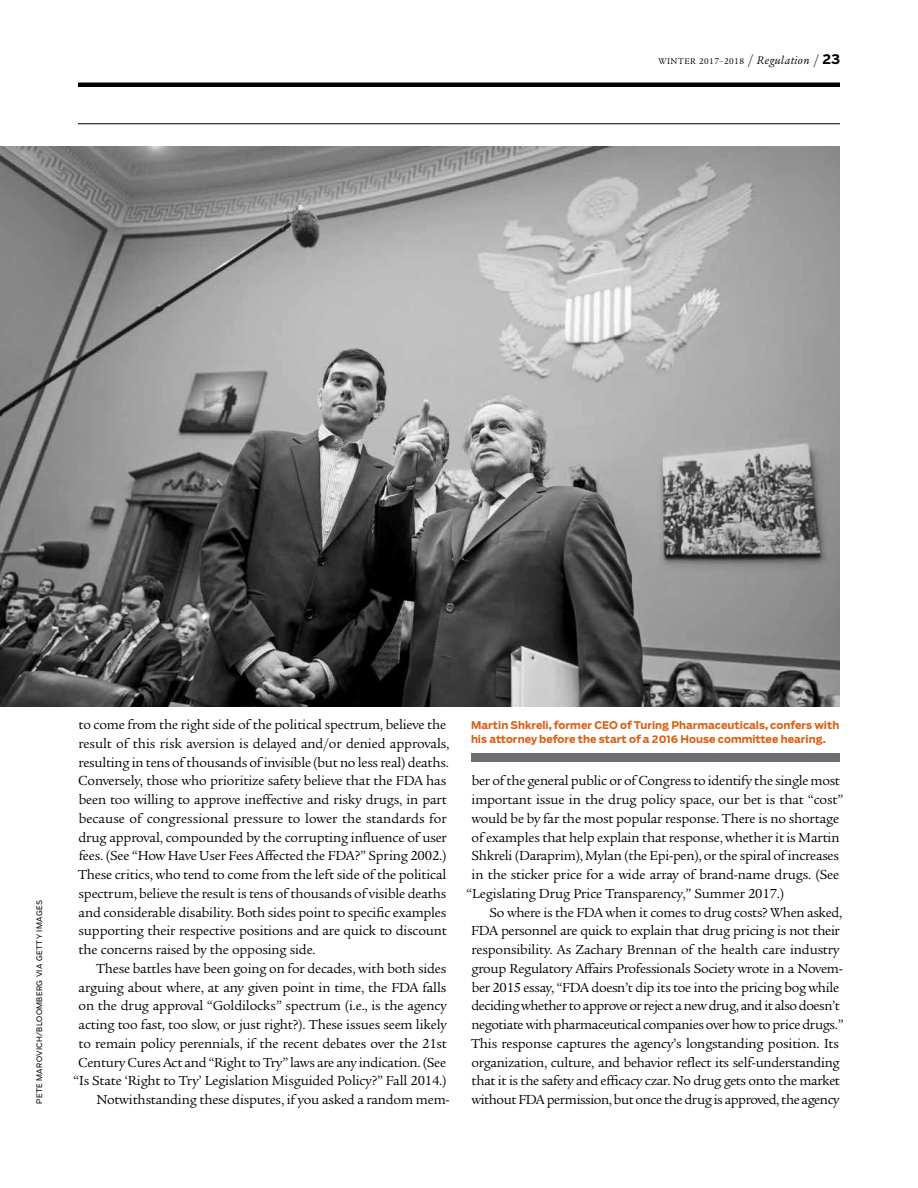
<style>
.page{position:relative;width:918px;height:1188px;background:#fff}
.page>*{position:absolute;margin:0;border:0;box-sizing:border-box;transform-origin:0 0}
.t1{font:14.25px/18.8px "Legacy Serif ITC Pro";letter-spacing:-.01em;color:#000}
.t2{font:14.25px "Legacy Serif ITC Pro";letter-spacing:-.03em;color:#000}
.t3{font:700 10.5px/13.5px "Boomer";color:#dd5f13}
.t4{font:9px "Legacy Serif ITC Pro";letter-spacing:.05em;color:#000}
.t5{font:7.5px "Boomer";letter-spacing:.05em;color:#000}
.s1{font-size:13.5px}
.s2{font-style:italic;font-size:12px}
.s3{font-family:"Boomer";font-weight:700;font-size:13.5px}
</style>
<div class="page">
<div style="left:78px;top:82px;width:762px;height:5px;background:#000"></div>
<hr style="left:78px;top:123px;width:762px;height:1px;background:#000">
<div style="left:471px;top:753px;width:369px;height:9px;background:#6d6e71"></div>
<img style="left:0;top:146px;width:840px;height:560px">
<p class="t4" style="left:659px;top:55px;width:183px">WINTER 2017–2018 <span class="s1">/</span> <span class="s2">Regulation</span> <span class="s1">/</span> <span class="s3">23</span></p>
<p class="t5" style="left:35px;top:1104px;width:205px;rotate:-90deg">PETE MAROVICH/BLOOMBERG VIA GETTY IMAGES</p>
<p class="t1" style="left:78px;top:715px;width:373px">to come from the right side of the political spectrum, believe the result of this risk aversion is delayed and/or denied approvals, resulting in tens of thousands of invisible (but no less real) deaths.<br>Conversely, those who prioritize safety believe that the FDA has been too willing to approve ineffective and risky drugs, in part because of congressional pressure to lower the standards for drug approval, compounded by the corrupting influence of user fees. (See “How Have User Fees Affected the FDA?” Spring 2002.)<br>These critics, who tend to come from the left side of the political spectrum, believe the result is tens of thousands of visible deaths and considerable disability. Both sides point to specific examples supporting their respective positions and are quick to discount the concerns raised by the opposing side.</p>
<p class="t1" style="left:74px;top:959px;width:378px;text-align:right">These battles have been going on for decades, with both sides arguing about where, at any given point in time, the FDA falls on the drug approval “Goldilocks” spectrum (i.e., is the agency acting too fast, too slow, or just right?). These issues seem likely to remain policy perennials, if the recent debates over the 21st Century Cures Act and “Right to Try” laws are any indication. (See “Is State ‘Right to Try’ Legislation Misguided Policy?” Fall 2014.)<br>Notwithstanding these disputes, if you asked a random mem-</p>
<p class="t3" style="left:471px;top:718px;width:370px">Martin Shkreli, former CEO of Turing Pharmaceuticals, confers with his attorney before the start of a 2016 House committee hearing.</p>
<p class="t1" style="left:472px;top:771px;width:370px">ber of the general public or of Congress to identify the single most</p>
<p class="t1" style="left:472px;top:790px;width:373px">important issue in the drug policy space, our bet is that “cost”</p>
<p class="t1" style="left:471px;top:809px;width:369px">would be by far the most popular response. There is no shortage</p>
<p class="t1" style="left:472px;top:828px;width:369px">of examples that help explain that response, whether it is Martin</p>
<p class="t1" style="left:472px;top:846px;width:369px">Shkreli (Daraprim), Mylan (the Epi-pen), or the spiral of increases</p>
<p class="t1" style="left:472px;top:865px;width:369px">in the sticker price for a wide array of brand-name drugs. (See</p>
<p class="t1" style="left:467px;top:884px;width:319px">“Legislating Drug Price Transparency,” Summer 2017.)</p>
<p class="t1" style="left:490px;top:903px;width:354px">So where is the FDA when it comes to drug costs? When asked,</p>
<p class="t1" style="left:471px;top:921px;width:370px">FDA personnel are quick to explain that drug pricing is not their</p>
<p class="t1" style="left:472px;top:940px;width:370px">responsibility. As Zachary Brennan of the health care industry</p>
<p class="t1" style="left:471px;top:959px;width:373px">group Regulatory Affairs Professionals Society wrote in a Novem-</p>
<p class="t1" style="left:472px;top:978px;width:369px">ber 2015 essay, “FDA doesn’t dip its toe into the pricing bog while</p>
<p class="t2" style="left:471px;top:997px;width:370px">deciding whether to approve or reject a new drug, and it also doesn’t</p>
<p class="t1" style="left:472px;top:1015px;width:374px">negotiate with pharmaceutical companies over how to price drugs.”</p>
<p class="t1" style="left:471px;top:1034px;width:369px">This response captures the agency’s longstanding position. Its</p>
<p class="t1" style="left:472px;top:1053px;width:370px">organization, culture, and behavior reflect its self-understanding</p>
<p class="t1" style="left:472px;top:1071px;width:370px">that it is the safety and efficacy czar. No drug gets onto the market</p>
<p class="t2" style="left:471px;top:1091px;width:370px">without FDA permission, but once the drug is approved, the agency</p>
</div>
